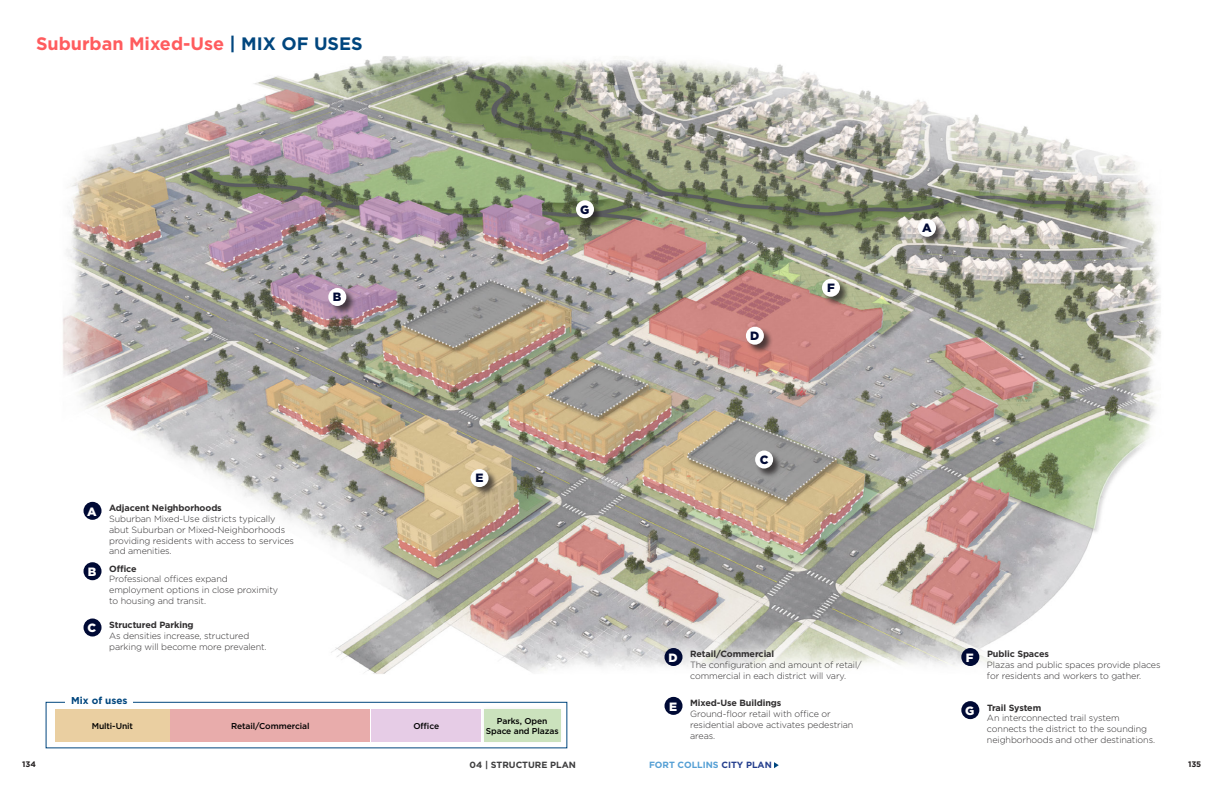
<style>
.page{position:relative;width:1224px;height:792px;background:#fff}
.page>*{position:absolute;margin:0;border:0;box-sizing:border-box;transform-origin:0 0}
.Structure_Plan_Place{font:700 18px "Gotham";color:#ff5c5e}
.t1{font:900 12px "Gotham";color:#fff}
.t2{font:900 12px "Gotham";color:#000a35}
.Place_Type_Sub_Heade{font:700 10px "Gotham";color:#00467e}
.Annotations{font:300 9px/10.8px "Gotham";letter-spacing:-.01em;color:#312f30}
.t3{font:700 9px "Gotham";color:#56a0d5}
.t4{font:700 9px "Gotham";color:#3e3e3f}
.Land_Use_Labels{font:500 8.5px/10.2px "Gotham";letter-spacing:-.01em;color:#000;text-align:center}
.t5{font:700 8px "Gotham";color:#231f20}
.s1{color:#00467e}
.s2{font-weight:700}
.s3{color:#253f8e}
</style>
<div class="page">
<svg style="left:774px;top:762px;width:5px;height:6px"></svg>
<img style="left:45px;top:56px;width:1116px;height:693px">
<div style="left:84px;top:502px;width:18px;height:18px;background:#000a35;border-radius:50%"></div>
<div style="left:84px;top:619px;width:18px;height:18px;background:#000a35;border-radius:50%"></div>
<div style="left:84px;top:562px;width:18px;height:18px;background:#000a35;border-radius:50%"></div>
<div style="left:665px;top:697px;width:18px;height:18px;background:#000a35;border-radius:50%"></div>
<div style="left:665px;top:648px;width:18px;height:18px;background:#000a35;border-radius:50%"></div>
<div style="left:961px;top:648px;width:18px;height:18px;background:#000a35;border-radius:50%"></div>
<div style="left:961px;top:701px;width:18px;height:18px;background:#000a35;border-radius:50%"></div>
<div style="left:328px;top:288px;width:28px;height:28px;background:#231f20;opacity:.75"></div>
<div style="left:328px;top:288px;width:18px;height:18px;background:#fff;border-radius:50%"></div>
<div style="left:471px;top:469px;width:27px;height:28px;background:#231f20;opacity:.75"></div>
<div style="left:471px;top:469px;width:18px;height:18px;background:#fff;border-radius:50%"></div>
<div style="left:576px;top:200px;width:28px;height:28px;background:#231f20;opacity:.75"></div>
<div style="left:576px;top:200px;width:18px;height:18px;background:#fff;border-radius:50%"></div>
<div style="left:46px;top:702px;width:521px;height:46px;border:1px solid #00467e"></div>
<div style="left:55px;top:709px;width:114px;height:32px;background:#eacfa1"></div>
<div style="left:171px;top:709px;width:199px;height:32px;background:#e8acab"></div>
<div style="left:372px;top:709px;width:109px;height:32px;background:#e6cce6"></div>
<div style="left:480px;top:705px;width:85px;height:40px;background:#231f20;opacity:.05"></div>
<div style="left:484px;top:709px;width:77px;height:32px;background:#cbe2bd"></div>
<div style="left:66px;top:696px;width:67px;height:13px;background:#fff"></div>
<div style="left:918px;top:219px;width:28px;height:28px;background:#231f20;opacity:.75"></div>
<div style="left:918px;top:219px;width:18px;height:18px;background:#fff;border-radius:50%"></div>
<div style="left:755px;top:451px;width:28px;height:28px;background:#231f20;opacity:.75"></div>
<div style="left:755px;top:451px;width:18px;height:18px;background:#fff;border-radius:50%"></div>
<div style="left:746px;top:327px;width:28px;height:28px;background:#231f20;opacity:.75"></div>
<div style="left:746px;top:327px;width:18px;height:18px;background:#fff;border-radius:50%"></div>
<div style="left:822px;top:279px;width:28px;height:28px;background:#231f20;opacity:.75"></div>
<div style="left:822px;top:279px;width:18px;height:18px;background:#fff;border-radius:50%"></div>
<p class="Structure_Plan_Place" style="left:36px;top:32px;width:328px">Suburban Mixed-Use <span class="s1">| MIX OF USES</span></p>
<h2 class="t2" style="left:333px;top:289px;width:10px">B</h2>
<h2 class="t2" style="left:580px;top:201px;width:11px">G</h2>
<h2 class="t1" style="left:87px;top:503px;width:11px">A</h2>
<p class="Annotations" style="left:109px;top:502px;width:186px"><span class="s2">Adjacent Neighborhoods<br></span>Suburban Mixed-Use districts typically abut Suburban or Mixed-Neighborhoods providing residents with access to services and amenities.</p>
<h2 class="t1" style="left:88px;top:564px;width:10px">B</h2>
<p class="Annotations" style="left:109px;top:563px;width:171px"><span class="s2">Office<br></span>Professional offices expand employment options in close proximity to housing and transit.</p>
<h2 class="t1" style="left:88px;top:620px;width:10px">C</h2>
<p class="Annotations" style="left:109px;top:619px;width:159px"><span class="s2">Structured Parking<br></span>As densities increase, structured parking will become more prevalent.</p>
<p class="Place_Type_Sub_Heade" style="left:71px;top:694px;width:58px">Mix of uses</p>
<h2 class="t2" style="left:475px;top:470px;width:10px">E</h2>
<p class="Land_Use_Labels" style="left:92px;top:720px;width:43px">Multi-Unit</p>
<p class="Land_Use_Labels" style="left:231px;top:720px;width:80px">Retail/Commercial</p>
<p class="Land_Use_Labels" style="left:414px;top:720px;width:27px">Office</p>
<p class="Land_Use_Labels" style="left:486px;top:715px;width:74px">Parks, Open<br>Space and Plazas</p>
<h2 class="t2" style="left:750px;top:327px;width:11px">D</h2>
<h2 class="t2" style="left:760px;top:451px;width:10px">C</h2>
<h2 class="t2" style="left:827px;top:279px;width:9px">F</h2>
<h2 class="t2" style="left:922px;top:220px;width:11px">A</h2>
<p class="Annotations" style="left:690px;top:649px;width:173px"><span class="s2">Retail/Commercial<br></span>The configuration and amount of retail/ commercial in each district will vary.</p>
<h2 class="t1" style="left:668px;top:649px;width:11px">D</h2>
<p class="Annotations" style="left:987px;top:649px;width:175px"><span class="s2">Public Spaces<br></span>Plazas and public spaces provide places for residents and workers to gather.</p>
<h2 class="t1" style="left:966px;top:649px;width:9px">F</h2>
<h2 class="t1" style="left:669px;top:698px;width:10px">E</h2>
<p class="Annotations" style="left:690px;top:698px;width:165px"><span class="s2">Mixed-Use Buildings<br></span>Ground-floor retail with office or residential above activates pedestrian areas.</p>
<h2 class="t1" style="left:965px;top:702px;width:11px">G</h2>
<p class="Annotations" style="left:987px;top:702px;width:170px"><span class="s2">Trail System<br></span>An interconnected trail system connects the district to the sounding neighborhoods and other destinations.</p>
<p class="t5" style="left:22px;top:759px;width:15px">134</p>
<p class="t4" style="left:470px;top:759px;width:108px">04 | STRUCTURE PLAN</p>
<p class="t3" style="left:649px;top:759px;width:124px">FORT COLLINS <span class="s3">CITY PLAN</span></p>
<p class="t5" style="left:1188px;top:759px;width:15px">135</p>
</div>
